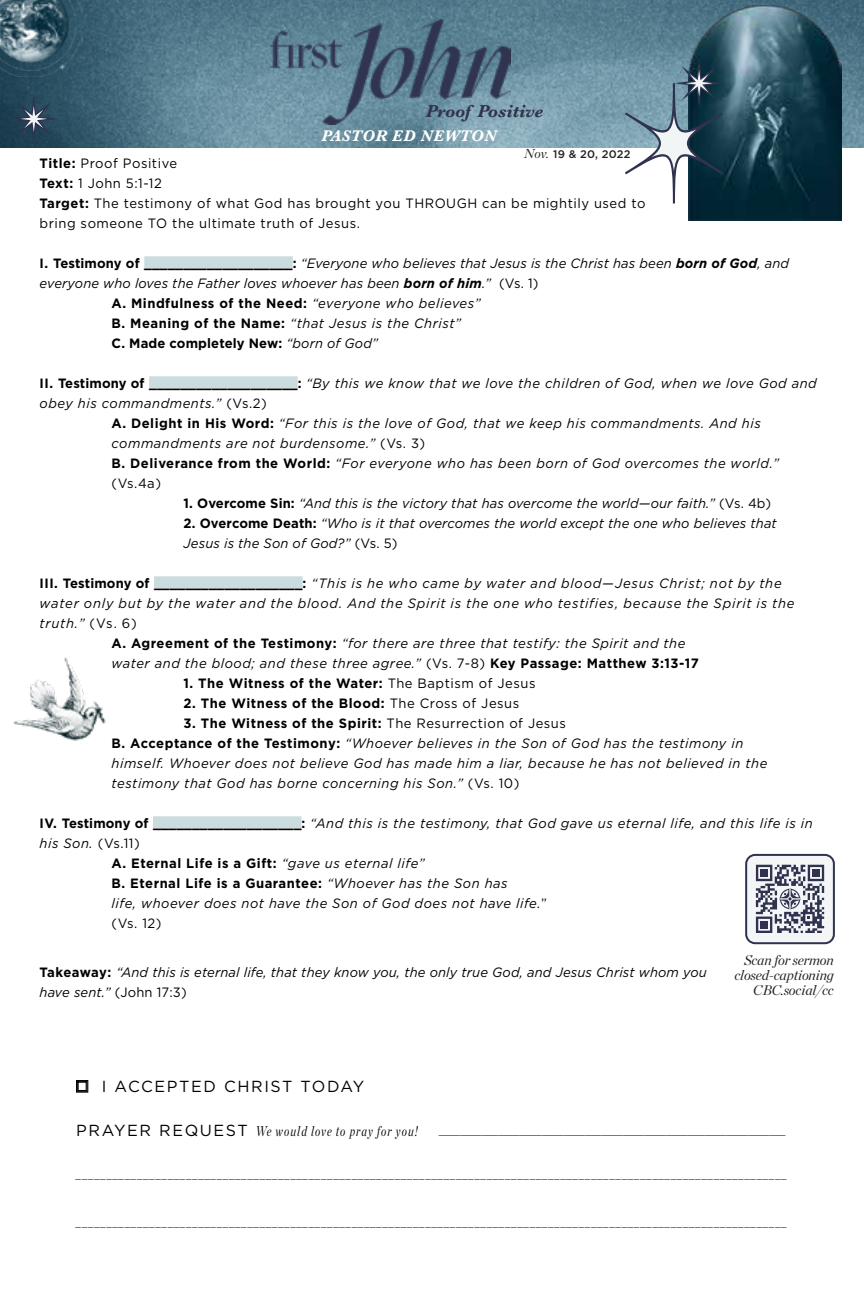
<style>
.page{position:relative;width:864px;height:1296px;background:#fff}
.page>*{position:absolute;margin:0;border:0;box-sizing:border-box;transform-origin:0 0}
.t1{font:italic 700 18px "Baskerville";color:#30344e}
.t2{font:italic 16px "Chronicle Display";color:#000101;scale:.77 1}
.t3{font:16px "Gotham HTF";letter-spacing:.1em;color:#000}
.t4{font:italic 700 16px "Baskerville";letter-spacing:.04em;color:#fff}
.t5{font:italic 14px/15px "Chronicle Display";letter-spacing:-.01em;color:#221f21;text-align:right}
.t6{font:italic 14px "Chronicle Display";letter-spacing:.095em;color:#000101;scale:.77 1}
.t7{font:italic 13.6px/20px "Gotham";letter-spacing:.04em;color:#000}
.t8{font:italic 13.6px/20px "Gotham";letter-spacing:.01em;color:#000}
.t9{font:700 13.6px "Gotham";letter-spacing:.04em;color:#000}
.t10{font:italic 13.6px "Gotham";letter-spacing:.06em;color:#000}
.t11{font:13.6px/20px "Gotham";letter-spacing:.04em;color:#000}
.t12{font:700 13.6px "Gotham";letter-spacing:.01em;color:#000}
.t13{font:500 11px "Gotham";letter-spacing:.02em;color:#241f21}
.s1{font-family:"Chronicle Display";font-weight:400;font-style:italic;font-size:13px}
.s2{font-weight:700}
.s3{font-weight:700;font-style:normal}
.s4{font-style:normal}
.s5{font-weight:400;font-style:italic}
.s6{font-weight:400}
.s7{font-family:"Gotham HTF";font-style:normal;font-size:16px;color:#000}
</style>
<div class="page">
<div style="left:144px;top:256px;width:149px;height:12px;background:#cbdcde"></div>
<div style="left:149px;top:376px;width:149px;height:12px;background:#cbdcde"></div>
<div style="left:154px;top:576px;width:149px;height:12px;background:#cbdcde"></div>
<div style="left:153px;top:816px;width:149px;height:12px;background:#cbdcde"></div>
<img style="left:0;top:0;width:864px;height:148px">
<div style="left:746px;top:855px;width:88px;height:88px;background:#f3f5f6;border-radius:9px"></div>
<div style="left:745px;top:854px;width:90px;height:90px;border:2px solid #30334f;border-radius:9px"></div>
<svg style="left:756px;top:865px;width:68px;height:68px"></svg>
<svg style="left:76px;top:1080px;width:12px;height:12px"></svg>
<div style="left:77px;top:1081px;width:10px;height:10px;border:1px solid #000"></div>
<div style="left:78px;top:1082px;width:8px;height:9px;border:1px solid #000"></div>
<svg style="left:9px;top:94px;width:50px;height:49px;background:#304d60"></svg>
<img style="left:0;top:0;width:83px;height:76px">
<img style="left:13px;top:657px;width:93px;height:84px">
<img style="left:271px;top:18px;width:240px;height:107px">
<img style="left:688px;top:5px;width:153px;height:215px">
<svg style="left:625px;top:59px;width:99px;height:144px"></svg>
<h1 class="t1" style="left:426px;top:98px;width:119px">Proof Positive</h1>
<p class="t13" style="left:524px;top:147px;width:108px"><span class="s1">Nov.</span> 19 &amp; 20, 2022</p>
<p class="t4" style="left:321px;top:125px;width:177px">PASTOR ED NEWTON</p>
<p class="t11" style="left:40px;top:153px;width:607px"><span class="s2">Title:</span> Proof Positive<br><span class="s2">Text:</span> 1 John 5:1-12<br><span class="s2">Target:</span> The testimony of what God has brought you THROUGH can be mightily used to bring someone TO the ultimate truth of Jesus.</p>
<p class="t8" style="left:40px;top:253px;width:751px"><span class="s3">I. Testimony of ___________________:</span> “Everyone who believes that Jesus is the Christ has been <span class="s2">born of God</span>, and</p>
<p class="t8" style="left:40px;top:273px;width:500px">everyone who loves the Father loves whoever has been <span class="s2">born of him</span>.” <span class="s4">(Vs. 1)</span></p>
<p class="t9" style="left:112px;top:294px;width:371px">A. Mindfulness of the Need: <span class="s5">“everyone who believes”</span></p>
<p class="t7" style="left:112px;top:313px;width:351px"><span class="s3">B. Meaning of the Name:</span> “that Jesus is the Christ”</p>
<p class="t12" style="left:112px;top:334px;width:268px">C. Made completely New: <span class="s5">“born of God”</span></p>
<p class="t7" style="left:40px;top:373px;width:779px"><span class="s3">II. Testimony of ___________________:</span> “By this we know that we love the children of God, when we love God and</p>
<p class="t7" style="left:40px;top:393px;width:229px">obey his commandments.” <span class="s4">(Vs.2)</span></p>
<p class="t7" style="left:112px;top:413px;width:651px"><span class="s3">A. Delight in His Word:</span> “For this is the love of God, that we keep his commandments. And his</p>
<p class="t7" style="left:112px;top:433px;width:315px">commandments are not burdensome.” <span class="s4">(Vs. 3)</span></p>
<p class="t7" style="left:112px;top:453px;width:669px"><span class="s3">B. Deliverance from the World:</span> “For everyone who has been born of God overcomes the world.”</p>
<p class="t11" style="left:112px;top:473px;width:51px">(Vs.4a)</p>
<p class="t8" style="left:184px;top:493px;width:589px"><span class="s3">1. Overcome Sin:</span> “And this is the victory that has overcome the world—our faith.” <span class="s4">(Vs. 4b)</span></p>
<p class="t8" style="left:184px;top:513px;width:595px"><span class="s3">2. Overcome Death:</span> “Who is it that overcomes the world except the one who believes that<br>Jesus is the Son of God?” <span class="s4">(Vs. 5)</span></p>
<p class="t10" style="left:40px;top:575px;width:744px"><span class="s3">III. Testimony of ___________________:</span> “This is he who came by water and blood—Jesus Christ; not by the</p>
<p class="t10" style="left:40px;top:595px;width:756px">water only but by the water and the blood. And the Spirit is the one who testifies, because the Spirit is the</p>
<p class="t7" style="left:40px;top:613px;width:99px">truth.” <span class="s4">(Vs. 6)</span></p>
<p class="t7" style="left:112px;top:633px;width:575px"><span class="s3">A. Agreement of the Testimony:</span> “for there are three that testify: the Spirit and the</p>
<p class="t7" style="left:112px;top:653px;width:589px">water and the blood; and these three agree.” <span class="s4">(Vs. 7-8)</span> <span class="s3">Key Passage: Matthew 3:13-17</span></p>
<p class="t9" style="left:184px;top:674px;width:353px">1. The Witness of the Water: <span class="s6">The Baptism of Jesus</span></p>
<p class="t9" style="left:184px;top:694px;width:337px">2. The Witness of the Blood: <span class="s6">The Cross of Jesus</span></p>
<p class="t7" style="left:112px;top:713px;width:657px;text-indent:72px"><span class="s3">3. The Witness of the Spirit:</span> <span class="s4">The Resurrection of Jesus<br></span><span class="s3">B. Acceptance of the Testimony:</span> “Whoever believes in the Son of God has the testimony in himself. Whoever does not believe God has made him a liar, because he has not believed in the testimony that God has borne concerning his Son.” <span class="s4">(Vs. 10)</span></p>
<p class="t7" style="left:40px;top:813px;width:775px"><span class="s3">IV. Testimony of ___________________:</span> “And this is the testimony, that God gave us eternal life, and this life is in</p>
<p class="t7" style="left:40px;top:833px;width:102px">his Son. <span class="s4">(Vs.11)</span></p>
<p class="t9" style="left:112px;top:854px;width:315px">A. Eternal Life is a Gift: <span class="s5">“gave us eternal life”</span></p>
<p class="t9" style="left:112px;top:874px;width:398px">B. Eternal Life is a Guarantee: <span class="s5">“Whoever has the Son has</span></p>
<p class="t7" style="left:112px;top:893px;width:437px">life, whoever does not have the Son of God does not have life.<span class="s4">”</span></p>
<p class="t11" style="left:112px;top:913px;width:51px">(Vs. 12)</p>
<p class="t8" style="left:40px;top:962px;width:669px"><span class="s3">Takeaway:</span> “And this is eternal life, that they know you, the only true God, and Jesus Christ whom you have sent.” <span class="s4">(John 17:3)</span></p>
<p class="t5" style="left:734px;top:951px;width:101px">Scan for sermon closed-captioning<br>CBC.social/cc</p>
<p class="t3" style="left:102px;top:1077px;width:264px">I ACCEPTED CHRIST TODAY</p>
<p class="t6" style="left:76px;top:1120px;width:445px"><span class="s7">PRAYER REQUEST</span> We would love to pray for you!</p>
<p class="t2" style="left:439px;top:1118px;width:452px">________________________________________________________________</p>
<p class="t2" style="left:76px;top:1162px;width:925px">____________________________________________________________________________________________________________________</p>
<p class="t2" style="left:76px;top:1210px;width:925px">____________________________________________________________________________________________________________________</p>
</div>
